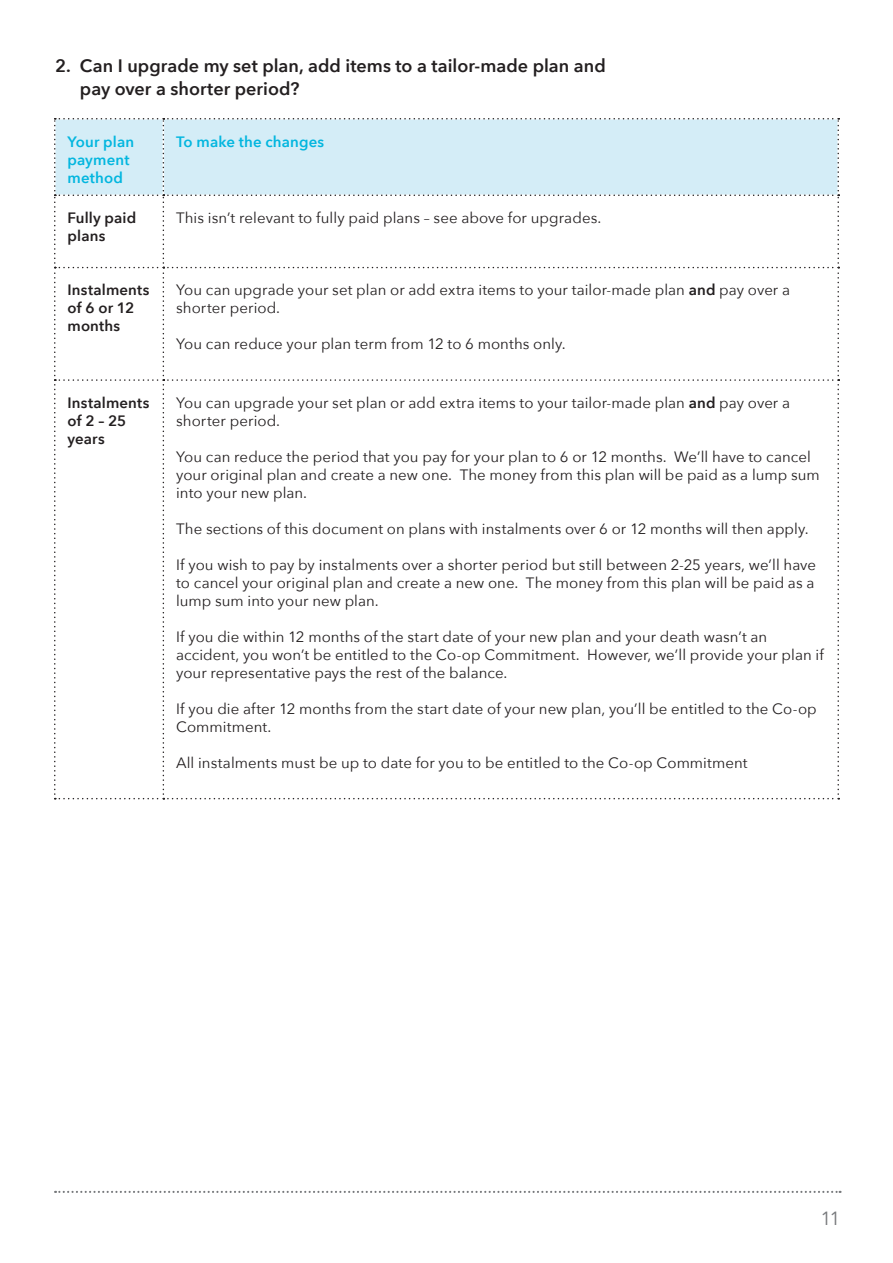
<style>
.page{position:relative;width:893px;height:1263px;background:#fff}
.page>*{position:absolute;margin:0;border:0;box-sizing:border-box;transform-origin:0 0}
.t1{font:19.05px "Avenir Next";color:#76787b}
.Body_copy{font:600 18px/22.5px "Avenir Next";color:#231f20}
.Body_copy-2{font:15px/18px "Avenir Next";letter-spacing:.005em;color:#231f20}
.Body_copy-3{font:600 15px/18px "Avenir Next";letter-spacing:.01em;color:#231f20}
.Body_copy-4{font:600 15px/18px "Avenir Next";letter-spacing:.01em;color:#02b6df}
.s1{font-weight:600}
</style>
<div class="page">
<svg style="left:54px;top:118px;width:785px;height:681px"></svg>
<svg style="left:55px;top:1191px;width:786px;height:2px"></svg>
<p class="Body_copy" style="left:80px;top:54px;width:527px;text-indent:-25px">2. Can I upgrade my set plan, add items to a tailor-made plan and pay over a shorter period?</p>
<p class="Body_copy-4" style="left:68px;top:132px;width:68px">Your plan payment method</p>
<p class="Body_copy-4" style="left:176px;top:132px;width:150px">To make the changes</p>
<p class="Body_copy-3" style="left:68px;top:208px;width:70px">Fully paid plans</p>
<p class="Body_copy-2" style="left:176px;top:208px;width:427px">This isn’t relevant to fully paid plans – see above for upgrades.</p>
<p class="Body_copy-3" style="left:68px;top:281px;width:83px">Instalments of 6 or 12 months</p>
<p class="Body_copy-2" style="left:176px;top:280px;width:615px">You can upgrade your set plan or add extra items to your tailor-made plan <span class="s1">and</span> pay over a shorter period.</p>
<p class="Body_copy-2" style="left:176px;top:334px;width:391px">You can reduce your plan term from 12 to 6 months only.</p>
<p class="Body_copy-3" style="left:68px;top:393px;width:83px">Instalments of 2 – 25 years</p>
<p class="Body_copy-2" style="left:176px;top:393px;width:615px">You can upgrade your set plan or add extra items to your tailor-made plan <span class="s1">and</span> pay over a shorter period.</p>
<p class="Body_copy-2" style="left:176px;top:447px;width:645px">You can reduce the period that you pay for your plan to 6 or 12 months. We’ll have to cancel your original plan and create a new one. The money from this plan will be paid as a lump sum into your new plan.</p>
<p class="Body_copy-2" style="left:176px;top:519px;width:634px">The sections of this document on plans with instalments over 6 or 12 months will then apply.</p>
<p class="Body_copy-2" style="left:176px;top:555px;width:641px;text-align:justify">If you wish to pay by instalments over a shorter period but still between 2-25 years, we’ll have to cancel your original plan and create a new one. The money from this plan will be paid as a lump sum into your new plan.</p>
<p class="Body_copy-2" style="left:176px;top:627px;width:649px">If you die within 12 months of the start date of your new plan and your death wasn’t an accident, you won’t be entitled to the Co-op Commitment. However, we’ll provide your plan if your representative pays the rest of the balance.</p>
<p class="Body_copy-2" style="left:176px;top:699px;width:642px">If you die after 12 months from the start date of your new plan, you’ll be entitled to the Co-op<br>Commitment.</p>
<p class="Body_copy-2" style="left:176px;top:753px;width:573px">All instalments must be up to date for you to be entitled to the Co-op Commitment</p>
<p class="t1" style="left:821px;top:1202px;width:21px">11</p>
</div>
